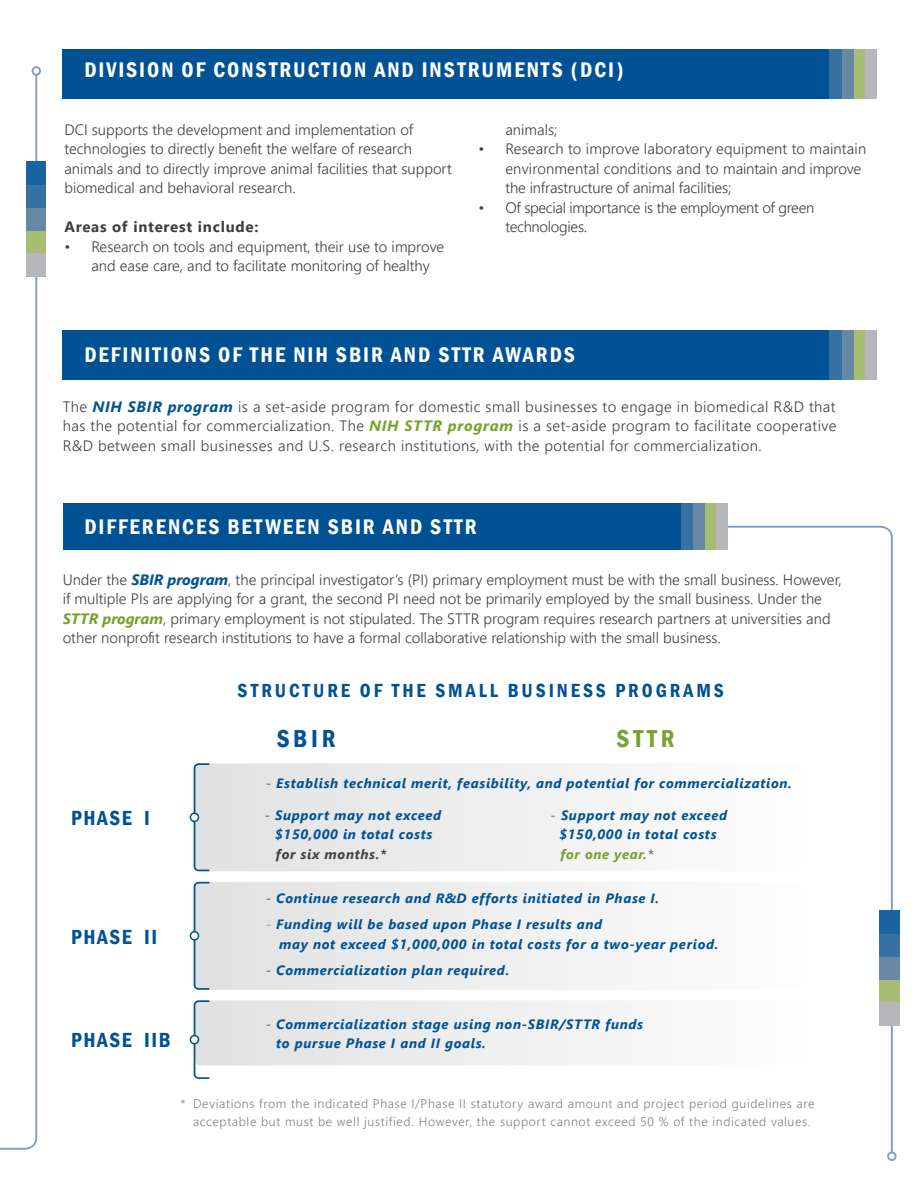
<style>
.page{position:relative;width:918px;height:1188px;background:#fff}
.page>*{position:absolute;margin:0;border:0;box-sizing:border-box;transform-origin:0 0}
.t1{font:600 condensed 25.2px "Franklin Gothic";color:#005294}
.t2{font:600 condensed 25.2px "Franklin Gothic";color:#78a22d}
.t3{font:600 condensed 21.75px "Franklin Gothic";letter-spacing:.09em;color:#fff}
.t4{font:600 condensed 21px "Franklin Gothic";letter-spacing:.075em;color:#005294}
.t5{font:600 condensed 19.5px "Franklin Gothic";letter-spacing:.15em;color:#005294}
.t6{font:300 15px/19.5px "Segoe UI";color:#3e3e3f}
.t7{font:300 15px/19.5px "Segoe UI";letter-spacing:-.02em;color:#3e3e3f}
.t8{font:700 15px "Segoe UI";letter-spacing:.05em;color:#3e3e3f}
.t9{font:italic 700 13.5px/19.5px "Segoe UI";letter-spacing:.05em;color:#005294}
.t10{font:italic 700 13.5px "Segoe UI";letter-spacing:.05em;color:#414243}
.t11{font:italic 700 13.5px "Segoe UI";letter-spacing:.05em;color:#78a22d}
.t12{font:300 12.45px/18px "Segoe UI";letter-spacing:.05em;color:#808083}
.s1{font-weight:700;font-style:italic;color:#005294}
.s2{font-weight:700;font-style:italic;color:#78a22d}
.s3{font-weight:300;font-style:normal}
.s4{color:#808083}
.s5{font-weight:300;font-style:normal;color:#808083}
</style>
<div class="page">
<svg style="left:0;top:73px;width:38px;height:1077px"></svg>
<div style="left:32px;top:66px;width:9px;height:10px;border:2px solid #829bc7;border-radius:50%"></div>
<div style="left:194px;top:763px;width:623px;height:108px;background:#e9e9ea;border-radius:7px"></div>
<div style="left:194px;top:882px;width:623px;height:108px;background:#e9e9ea;border-radius:7px"></div>
<div style="left:194px;top:1000px;width:623px;height:65px;background:#e9e9ea;border-radius:7px"></div>
<svg style="left:538px;top:525px;width:356px;height:628px"></svg>
<div style="left:887px;top:1152px;width:10px;height:9px;border:2px solid #829bc7;border-radius:50%"></div>
<div style="left:669px;top:503px;width:48px;height:47px;background:#a5be74"></div>
<div style="left:669px;top:503px;width:36px;height:47px;background:#6789a5"></div>
<div style="left:669px;top:503px;width:24px;height:47px;background:#3671a2"></div>
<div style="left:717px;top:503px;width:11px;height:47px;background:#b7b6ba"></div>
<div style="left:63px;top:503px;width:618px;height:47px;background:#005294"></div>
<div style="left:817px;top:50px;width:48px;height:49px;background:#a5be74"></div>
<svg style="left:841px;top:50px;width:12px;height:49px"></svg>
<div style="left:817px;top:50px;width:24px;height:49px;background:#3671a2"></div>
<div style="left:865px;top:50px;width:11px;height:49px;background:#b7b6ba"></div>
<div style="left:63px;top:50px;width:766px;height:49px;background:#005294"></div>
<div style="left:817px;top:331px;width:48px;height:49px;background:#a5be74"></div>
<svg style="left:841px;top:331px;width:12px;height:49px"></svg>
<div style="left:817px;top:331px;width:24px;height:49px;background:#3671a2"></div>
<div style="left:865px;top:331px;width:11px;height:49px;background:#b7b6ba"></div>
<div style="left:63px;top:331px;width:766px;height:49px;background:#005294"></div>
<div style="left:880px;top:910px;width:20px;height:92px;background:#a5be74"></div>
<div style="left:880px;top:910px;width:20px;height:69px;background:#6789a5"></div>
<div style="left:880px;top:910px;width:20px;height:46px;background:#3671a2"></div>
<div style="left:880px;top:1002px;width:20px;height:23px;background:#b7b6ba"></div>
<div style="left:880px;top:910px;width:20px;height:23px;background:#1561a0"></div>
<svg style="left:194px;top:763px;width:15px;height:108px"></svg>
<svg style="left:194px;top:882px;width:15px;height:108px"></svg>
<svg style="left:194px;top:1000px;width:15px;height:79px"></svg>
<div style="left:190px;top:813px;width:9px;height:8px;background:#fff;border-radius:50%"></div>
<div style="left:190px;top:812px;width:9px;height:10px;border:2px solid #005294;border-radius:50%"></div>
<div style="left:190px;top:932px;width:9px;height:8px;background:#fff;border-radius:50%"></div>
<div style="left:190px;top:931px;width:9px;height:10px;border:2px solid #005294;border-radius:50%"></div>
<div style="left:190px;top:1036px;width:9px;height:8px;background:#fff;border-radius:50%"></div>
<div style="left:190px;top:1035px;width:9px;height:9px;border:2px solid #005294;border-radius:50%"></div>
<div style="left:26px;top:162px;width:20px;height:92px;background:#a5be74"></div>
<div style="left:26px;top:162px;width:20px;height:69px;background:#6789a5"></div>
<div style="left:26px;top:162px;width:20px;height:46px;background:#3671a2"></div>
<div style="left:26px;top:254px;width:20px;height:23px;background:#b7b6ba"></div>
<div style="left:26px;top:162px;width:20px;height:23px;background:#1561a0"></div>
<h2 class="t3" style="left:84px;top:55px;width:541px">DIVISION OF CONSTRUCTION AND INSTRUMENTS (DCI)</h2>
<p class="t6" style="left:64px;top:119px;width:389px">DCI supports the development and implementation of technologies to directly benefit the welfare of research animals and to directly improve animal facilities that support biomedical and behavioral research.</p>
<p class="t8" style="left:64px;top:215px;width:196px">Areas of interest include:</p>
<p class="t6" style="left:91px;top:236px;width:354px;text-indent:-27px">• Research on tools and equipment, their use to improve and ease care, and to facilitate monitoring of healthy</p>
<p class="t6" style="left:505px;top:119px;width:53px">animals;</p>
<p class="t6" style="left:505px;top:139px;width:362px;text-indent:-27px">• Research to improve laboratory equipment to maintain environmental conditions and to maintain and improve the infrastructure of animal facilities;</p>
<p class="t7" style="left:505px;top:197px;width:310px;text-indent:-27px">• Of special importance is the employment of green technologies.</p>
<h2 class="t3" style="left:84px;top:341px;width:492px">DEFINITIONS OF THE NIH SBIR AND STTR AWARDS</h2>
<p class="t6" style="left:63px;top:396px;width:775px;text-align:justify">The <span class="s1">NIH SBIR program</span> is a set-aside program for domestic small businesses to engage in biomedical R&amp;D that has the potential for commercialization. The <span class="s2">NIH STTR program</span> is a set-aside program to facilitate cooperative R&amp;D between small businesses and U.S. research institutions, with the potential for commercialization.</p>
<h2 class="t3" style="left:84px;top:512px;width:394px">DIFFERENCES BETWEEN SBIR AND STTR</h2>
<p class="t6" style="left:63px;top:569px;width:781px">Under the <span class="s1">SBIR program</span>, the principal investigator’s (PI) primary employment must be with the small business. However, if multiple PIs are applying for a grant, the second PI need not be primarily employed by the small business. Under the <span class="s2">STTR program</span>, primary employment is not stipulated. The STTR program requires research partners at universities and other nonprofit research institutions to have a formal collaborative relationship with the small business.</p>
<h3 class="t4" style="left:71px;top:804px;width:80px">PHASE I</h3>
<h3 class="t4" style="left:71px;top:923px;width:88px">PHASE II</h3>
<h3 class="t4" style="left:71px;top:1026px;width:101px">PHASE IIB</h3>
<h3 class="t5" style="left:238px;top:678px;width:488px">STRUCTURE OF THE SMALL BUSINESS PROGRAMS</h3>
<h1 class="t1" style="left:277px;top:721px;width:60px">SBIR</h1>
<h1 class="t2" style="left:616px;top:721px;width:60px">STTR</h1>
<p class="t9" style="left:266px;top:773px;width:528px"><span class="s3">-</span> Establish technical merit, feasibility, and potential for commercialization.</p>
<p class="t9" style="left:265px;top:804px;width:178px"><span class="s3">-</span> Support may not exceed</p>
<p class="t9" style="left:551px;top:804px;width:178px"><span class="s3">-</span> Support may not exceed</p>
<p class="t9" style="left:275px;top:824px;width:159px">$150,000 in total costs</p>
<p class="t9" style="left:559px;top:824px;width:159px">$150,000 in total costs</p>
<p class="t10" style="left:276px;top:843px;width:112px">for six months.*</p>
<p class="t11" style="left:560px;top:843px;width:95px">for one year.<span class="s4">*</span></p>
<p class="t9" style="left:266px;top:887px;width:395px"><span class="s3">-</span> Continue research and R&amp;D efforts initiated in Phase I.</p>
<p class="t9" style="left:279px;top:914px;width:441px;text-indent:-13px"><span class="s5">-</span> Funding will be based upon Phase I results and<br>may not exceed $1,000,000 in total costs for a two-year period.</p>
<p class="t9" style="left:266px;top:959px;width:245px"><span class="s3">-</span> Commercialization plan required.</p>
<p class="t9" style="left:276px;top:1013px;width:368px;text-indent:-10px"><span class="s3">-</span> Commercialization stage using non-SBIR/STTR funds to pursue Phase I and II goals.</p>
<p class="t12" style="left:193px;top:1094px;width:623px;text-indent:-12px">* Deviations from the indicated Phase I/Phase II statutory award amount and project period guidelines are acceptable but must be well justified. However, the support cannot exceed 50 % of the indicated values.</p>
</div>
